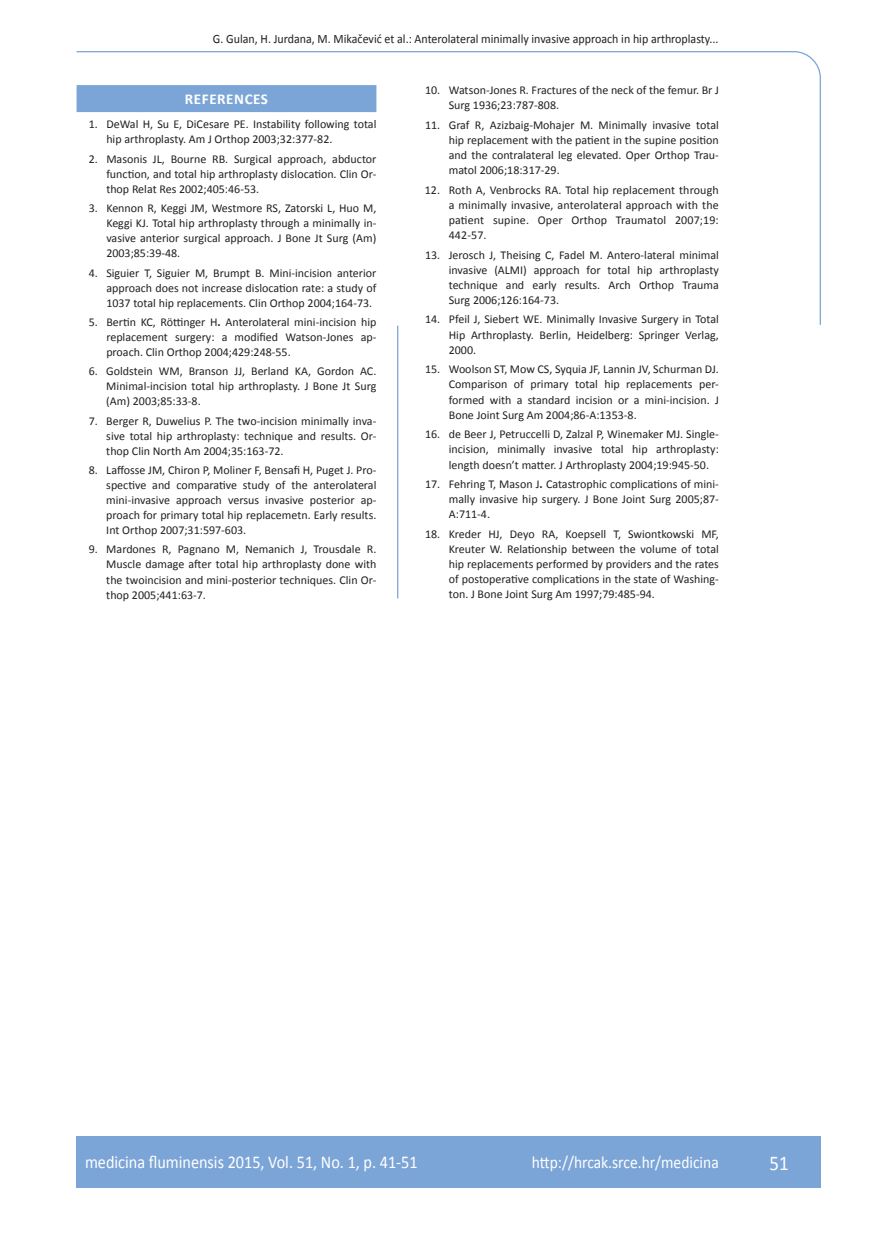
<style>
.page{position:relative;width:872px;height:1234px;background:#fff}
.page>*{position:absolute;margin:0;border:0;box-sizing:border-box;transform-origin:0 0}
.t1{font:21px "Calibri";color:#fff;scale:.9 1}
.t2{font:18px "Calibri";color:#fff;scale:.9 1}
.t3{font:17.25px "Calibri";color:#fff;scale:.9 1}
.t4{font:700 15px "Calibri";letter-spacing:.04em;color:#fff}
.t5{font:12.75px "Calibri";color:#231f20;scale:.94 1}
.t6{font:12px/15.1px "Calibri";color:#231f20;text-align:justify}
.s1{font-weight:700}
</style>
<div class="page">
<svg style="left:76px;top:51px;width:745px;height:275px"></svg>
<hr style="left:397px;top:325px;width:1px;height:273px;background:#7ca5d7">
<div style="left:77px;top:1135px;width:744px;height:51px;background:#7ca5d7"></div>
<div style="left:77px;top:85px;width:299px;height:27px;background:#7ca5d7"></div>
<p class="t5" style="left:213px;top:30px;width:539px">G. Gulan, H. Jurdana, M. Mikačević et al.: Anterolateral minimally invasive approach in hip arthroplasty...</p>
<p class="t4" style="left:185px;top:90px;width:85px">REFERENCES</p>
<p class="t6" style="left:106px;top:116px;width:271px;text-indent:-18px">1. DeWal H, Su E, DiCesare PE. Instability following total hip arthroplasty. Am J Orthop 2003;32:377-82.</p>
<p class="t6" style="left:106px;top:151px;width:271px;text-indent:-18px">2. Masonis JL, Bourne RB. Surgical approach, abductor function, and total hip arthroplasty dislocation. Clin Or&shy;thop Relat Res 2002;405:46-53.</p>
<p class="t6" style="left:106px;top:200px;width:271px;text-indent:-18px">3. Kennon R, Keggi JM, Westmore RS, Zatorski L, Huo M, Keggi KJ. Total hip arthroplasty through a minimally in&shy;vasive anterior surgical approach. J Bone Jt Surg (Am)<br>2003;85:39-48.</p>
<p class="t6" style="left:106px;top:264px;width:271px;text-indent:-18px">4. Siguier T, Siguier M, Brumpt B. Mini-incision anterior approach does not increase dislocation rate: a study of 1037 total hip replacements. Clin Orthop 2004;164-73.</p>
<p class="t6" style="left:106px;top:314px;width:271px;text-indent:-18px">5. Bertin KC, Röttinger H<span class="s1">.</span> Anterolateral mini-incision hip replacement surgery: a modified Watson-Jones ap&shy;proach. Clin Orthop 2004;429:248-55.</p>
<p class="t6" style="left:106px;top:363px;width:271px;text-indent:-18px">6. Goldstein WM, Branson JJ, Berland KA, Gordon AC.<br>Minimal-incision total hip arthroplasty. J Bone Jt Surg (Am) 2003;85:33-8.</p>
<p class="t6" style="left:106px;top:412px;width:272px;text-indent:-18px">7. Berger R, Duwelius P. The two-incision minimally inva&shy;sive total hip arthroplasty: technique and results. Or&shy;thop Clin North Am 2004;35:163-72.</p>
<p class="t6" style="left:106px;top:462px;width:271px;text-indent:-18px">8. Laffosse JM, Chiron P, Moliner F, Bensafi H, Puget J. Pro&shy;spective and comparative study of the anterolateral mini-invasive approach versus invasive posterior ap&shy;proach for primary total hip replacemetn. Early results.<br>Int Orthop 2007;31:597-603.</p>
<p class="t6" style="left:106px;top:541px;width:271px;text-indent:-18px">9. Mardones R, Pagnano M, Nemanich J, Trousdale R.<br>Muscle damage after total hip arthroplasty done with the twoincision and mini-posterior techniques. Clin Or&shy;thop 2005;441:63-7.</p>
<p class="t6" style="left:449px;top:82px;width:272px;text-indent:-24px">10. Watson-Jones R. Fractures of the neck of the femur. Br J<br>Surg 1936;23:787-808.</p>
<p class="t6" style="left:449px;top:116px;width:271px;text-indent:-24px">11. Graf R, Azizbaig-Mohajer M. Minimally invasive total hip replacement with the patient in the supine position and the contralateral leg elevated. Oper Orthop Trau&shy;matol 2006;18:317-29.</p>
<p class="t6" style="left:449px;top:181px;width:271px;text-indent:-24px">12. Roth A, Venbrocks RA. Total hip replacement through a minimally invasive, anterolateral approach with the patient supine. Oper Orthop Traumatol 2007;19:<br>442-57.</p>
<p class="t6" style="left:449px;top:246px;width:271px;text-indent:-24px">13. Jerosch J, Theising C, Fadel M. Antero-lateral minimal invasive (ALMI) approach for total hip arthroplasty technique and early results. Arch Orthop Trauma Surg 2006;126:164-73.</p>
<p class="t6" style="left:449px;top:311px;width:272px;text-indent:-24px">14. Pfeil J, Siebert WE. Minimally Invasive Surgery in Total Hip Arthroplasty. Berlin, Heidelberg: Springer Verlag, 2000.</p>
<p class="t6" style="left:449px;top:361px;width:271px;text-indent:-24px">15. Woolson ST, Mow CS, Syquia JF, Lannin JV, Schurman DJ.<br>Comparison of primary total hip replacements per&shy;formed with a standard incision or a mini-incision. J Bone Joint Surg Am 2004;86-A:1353-8.</p>
<p class="t6" style="left:449px;top:426px;width:271px;text-indent:-24px">16. de Beer J, Petruccelli D, Zalzal P, Winemaker MJ. Single&shy;incision, minimally invasive total hip arthroplasty: length doesn’t matter. J Arthroplasty 2004;19:945-50.</p>
<p class="t6" style="left:449px;top:475px;width:272px;text-indent:-24px">17. Fehring T, Mason J<span class="s1">.</span> Catastrophic complications of mini&shy;mally invasive hip surgery. J Bone Joint Surg 2005;87- A:711-4.</p>
<p class="t6" style="left:449px;top:525px;width:271px;text-indent:-24px">18. Kreder HJ, Deyo RA, Koepsell T, Swiontkowski MF, Kreuter W. Relationship between the volume of total hip replacements performed by providers and the rates of postoperative complications in the state of Washing&shy;ton. J Bone Joint Surg Am 1997;79:485-94.</p>
<h2 class="t2" style="left:85px;top:1150px;width:371px">medicina fluminensis 2015, Vol. 51, No. 1, p. 41-51</h2>
<h3 class="t3" style="left:532px;top:1151px;width:209px">http://hrcak.srce.hr/medicina</h3>
<h1 class="t1" style="left:769px;top:1149px;width:23px">51</h1>
</div>
